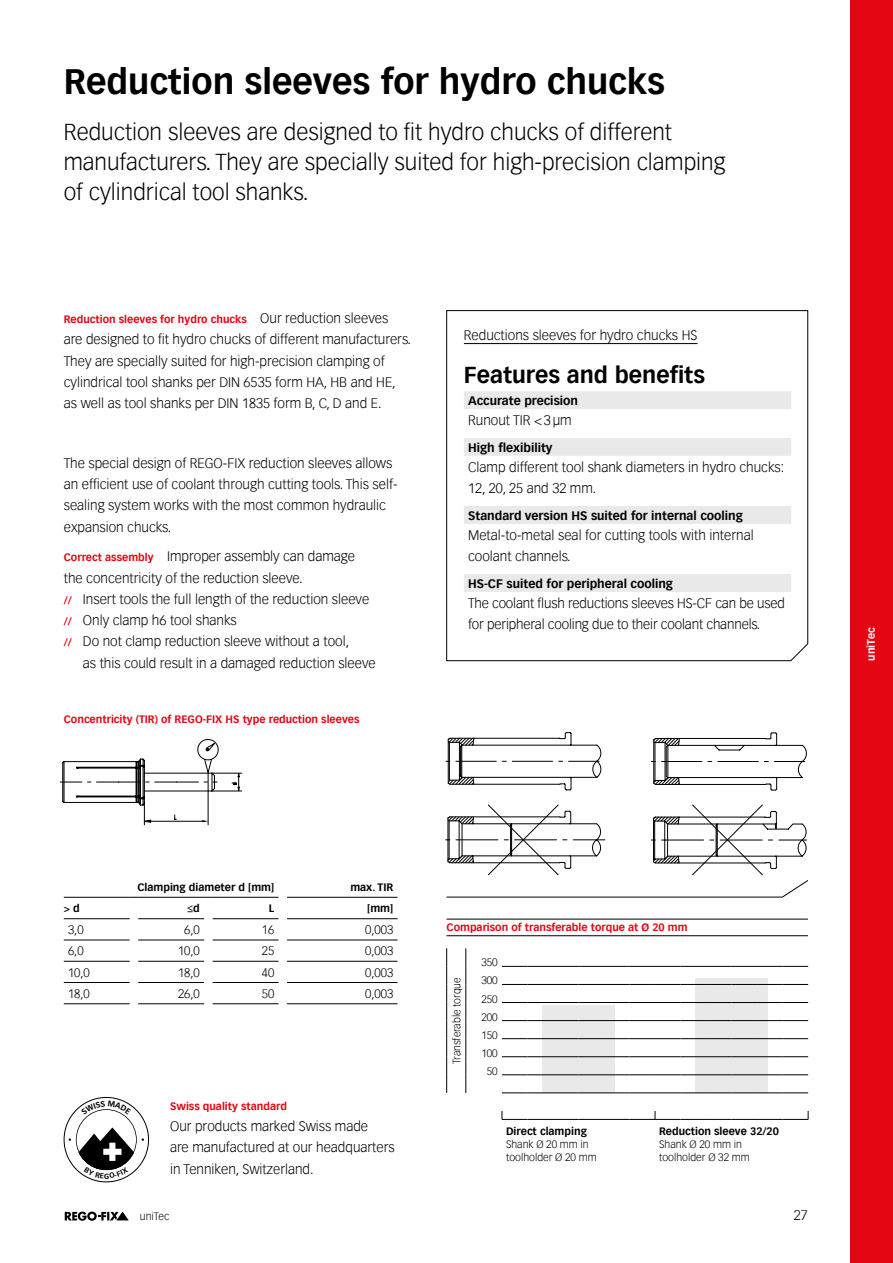
<style>
.page{position:relative;width:893px;height:1263px;background:#fff}
.page>*{position:absolute;margin:0;border:0;box-sizing:border-box;transform-origin:0 0}
.Headline_2{font:700 34.5px "Vectora Com";color:#000}
.Lead{font:300 22.5px/29.7px "Vectora Com";color:#000}
.Subline{font:700 22.5px "Vectora Com";color:#000}
.Gundtext_1spaltig{font:300 13.5px/21.3px "Vectora Com";color:#000}
.Bereich{font:300 13.5px "Vectora Com";color:#000}
.Info-Box_Titel{font:700 12px "Vectora Com";color:#000}
.Tabellentext{font:300 12px "Vectora Com";color:#000}
.Gundtext_1spaltig-2{font:700 10.5px "Vectora Com";color:#e30613}
.Bildberschreibung{font:300 10.5px/12.8px "Vectora Com";color:#000}
.Titel_Kopfzeile{font:700 10.5px "Vectora Com";color:#000}
.Titel_red{font:700 10.5px "Vectora Com";color:#e30613}
.Bildbeschreibung_mit_Einzug_1mm{font:300 10.5px "Vectora Com";color:#000}
.Bildbeschreibung_mit_Einzug_1mm-2{font:700 10.5px "Vectora Com";color:#000}
.t1{font:700 10.5px "Vectora Com";color:#fff}
.s1{font-weight:300;font-size:13.5px;color:#000}
.s2{font-weight:700;font-size:10.5px;color:#e30613}
</style>
<div class="page">
<div style="left:850px;top:0;width:43px;height:1263px;background:#e30613"></div>
<svg style="left:65px;top:1211px;width:64px;height:10px"></svg>
<hr style="left:212px;top:791px;width:30px;height:1px;background:#000">
<hr style="left:212px;top:773px;width:30px;height:1px;background:#000">
<div style="left:198px;top:739px;width:20px;height:21px;border:1px solid #000;border-radius:50%"></div>
<svg style="left:206px;top:741px;width:11px;height:10px"></svg>
<svg style="left:232px;top:773px;width:7px;height:18px"></svg>
<svg style="left:60px;top:758px;width:157px;height:67px"></svg>
<svg style="left:446px;top:732px;width:361px;height:59px"></svg>
<svg style="left:446px;top:804px;width:362px;height:93px"></svg>
<hr style="left:64px;top:961px;width:66px;height:1px;background:#000">
<hr style="left:138px;top:961px;width:66px;height:1px;background:#000">
<hr style="left:213px;top:961px;width:66px;height:1px;background:#000">
<hr style="left:287px;top:961px;width:111px;height:1px;background:#000">
<hr style="left:64px;top:982px;width:66px;height:1px;background:#000">
<hr style="left:138px;top:982px;width:66px;height:1px;background:#000">
<hr style="left:213px;top:982px;width:66px;height:1px;background:#000">
<hr style="left:287px;top:982px;width:111px;height:1px;background:#000">
<hr style="left:64px;top:1003px;width:66px;height:1px;background:#000">
<hr style="left:138px;top:1003px;width:66px;height:1px;background:#000">
<hr style="left:213px;top:1003px;width:66px;height:1px;background:#000">
<hr style="left:287px;top:1003px;width:111px;height:1px;background:#000">
<hr style="left:64px;top:918px;width:66px;height:1px;background:#000">
<hr style="left:138px;top:918px;width:66px;height:1px;background:#000">
<hr style="left:213px;top:918px;width:66px;height:1px;background:#000">
<hr style="left:287px;top:918px;width:111px;height:1px;background:#000">
<hr style="left:64px;top:940px;width:66px;height:1px;background:#000">
<hr style="left:138px;top:940px;width:66px;height:1px;background:#000">
<hr style="left:213px;top:940px;width:66px;height:1px;background:#000">
<hr style="left:287px;top:940px;width:111px;height:1px;background:#000">
<svg style="left:446px;top:310px;width:362px;height:351px"></svg>
<hr style="left:446px;top:919px;width:362px;height:1px;background:#000">
<hr style="left:446px;top:935px;width:362px;height:1px;background:#000">
<svg style="left:502px;top:1111px;width:307px;height:9px"></svg>
<svg style="left:502px;top:984px;width:306px;height:1px"></svg>
<svg style="left:502px;top:1002px;width:306px;height:1px"></svg>
<svg style="left:502px;top:1020px;width:306px;height:1px"></svg>
<svg style="left:502px;top:1038px;width:306px;height:1px"></svg>
<svg style="left:502px;top:1056px;width:306px;height:1px"></svg>
<svg style="left:502px;top:1074px;width:306px;height:1px"></svg>
<svg style="left:502px;top:1093px;width:306px;height:1px"></svg>
<svg style="left:502px;top:966px;width:306px;height:1px"></svg>
<svg style="left:446px;top:948px;width:1px;height:145px"></svg>
<svg style="left:466px;top:948px;width:1px;height:145px"></svg>
<div style="left:542px;top:1005px;width:72px;height:88px;background:#e9e9e9"></div>
<div style="left:695px;top:978px;width:72px;height:115px;background:#e9e9e9"></div>
<hr style="left:64px;top:897px;width:66px;height:1px;background:#000">
<hr style="left:138px;top:897px;width:66px;height:1px;background:#000">
<hr style="left:213px;top:897px;width:66px;height:1px;background:#000">
<hr style="left:287px;top:897px;width:111px;height:1px;background:#000">
<svg style="left:69px;top:1101px;width:75px;height:78px"></svg>
<p class="Headline_2" style="left:64px;top:60px;width:603px">Reduction sleeves for hydro chucks</p>
<p class="Lead" style="left:64px;top:117px;width:663px">Reduction sleeves are designed to fit hydro chucks of different manufacturers. They are specially suited for high-precision clamping of cylindrical tool shanks.</p>
<p class="Gundtext_1spaltig-2" style="left:64px;top:313px;width:326px">Reduction sleeves for hydro chucks <span class="s1">Our reduction sleeves</span></p>
<p class="Gundtext_1spaltig" style="left:64px;top:329px;width:349px">are designed to fit hydro chucks of different manufacturers.<br>They are specially suited for high-precision clamping of cylindrical tool shanks per DIN 6535 form HA, HB and HE, as well as tool shanks per DIN 1835 form B, C, D and E.</p>
<p class="Gundtext_1spaltig" style="left:64px;top:452px;width:335px">The special design of REGO-FIX reduction sleeves allows an efficient use of coolant through cutting tools. This self&shy;sealing system works with the most common hydraulic expansion chucks.</p>
<p class="Gundtext_1spaltig" style="left:64px;top:546px;width:293px"><span class="s2">Correct assembly</span> Improper assembly can damage the concentricity of the reduction sleeve.</p>
<p class="Gundtext_1spaltig" style="left:64px;top:588px;width:307px"><span class="s2">//</span> Insert tools the full length of the reduction sleeve</p>
<p class="Gundtext_1spaltig" style="left:64px;top:610px;width:174px"><span class="s2">//</span> Only clamp h6 tool shanks</p>
<p class="Gundtext_1spaltig" style="left:83px;top:631px;width:294px;text-indent:-19px"><span class="s2">//</span> Do not clamp reduction sleeve without a tool,<br>as this could result in a damaged reduction sleeve</p>
<p class="Gundtext_1spaltig-2" style="left:64px;top:713px;width:297px">Concentricity (TIR) of REGO-FIX HS type reduction sleeves</p>
<p class="Bereich" style="left:464px;top:327px;width:235px">Reductions sleeves for hydro chucks HS</p>
<p class="Subline" style="left:464px;top:361px;width:243px">Features and benefits</p>
<p class="Info-Box_Titel" style="left:468px;top:393px;width:111px">Accurate precision</p>
<p class="Gundtext_1spaltig" style="left:468px;top:410px;width:105px">Runout TIR &lt;3μm</p>
<p class="Info-Box_Titel" style="left:468px;top:440px;width:86px">High flexibility</p>
<p class="Gundtext_1spaltig" style="left:468px;top:457px;width:318px">Clamp different tool shank diameters in hydro chucks:<br>12, 20, 25 and 32 mm.</p>
<p class="Info-Box_Titel" style="left:468px;top:508px;width:276px">Standard version HS suited for internal cooling</p>
<p class="Gundtext_1spaltig" style="left:468px;top:525px;width:287px">Metal-to-metal seal for cutting tools with internal coolant channels.</p>
<p class="Info-Box_Titel" style="left:468px;top:576px;width:206px">HS-CF suited for peripheral cooling</p>
<p class="Gundtext_1spaltig" style="left:468px;top:593px;width:318px">The coolant flush reductions sleeves HS-CF can be used for peripheral cooling due to their coolant channels.</p>
<p class="t1" style="left:865px;top:661px;width:35px;rotate:-90deg">uniTec</p>
<p class="Titel_Kopfzeile" style="left:137px;top:880px;width:138px">Clamping diameter d [mm]</p>
<p class="Titel_Kopfzeile" style="left:350px;top:880px;width:44px">max. TIR</p>
<p class="Titel_Kopfzeile" style="left:64px;top:902px;width:18px">&gt; d</p>
<p class="Titel_Kopfzeile" style="left:187px;top:902px;width:14px">≤d</p>
<p class="Titel_Kopfzeile" style="left:269px;top:902px;width:7px">L</p>
<p class="Titel_Kopfzeile" style="left:367px;top:902px;width:28px">[mm]</p>
<p class="Tabellentext" style="left:68px;top:922px;width:17px">3,0</p>
<p class="Tabellentext" style="left:184px;top:922px;width:17px">6,0</p>
<p class="Tabellentext" style="left:262px;top:922px;width:14px">16</p>
<p class="Tabellentext" style="left:365px;top:922px;width:30px">0,003</p>
<p class="Tabellentext" style="left:68px;top:944px;width:17px">6,0</p>
<p class="Tabellentext" style="left:178px;top:944px;width:23px">10,0</p>
<p class="Tabellentext" style="left:262px;top:944px;width:14px">25</p>
<p class="Tabellentext" style="left:365px;top:944px;width:30px">0,003</p>
<p class="Tabellentext" style="left:68px;top:965px;width:23px">10,0</p>
<p class="Tabellentext" style="left:178px;top:965px;width:23px">18,0</p>
<p class="Tabellentext" style="left:262px;top:965px;width:14px">40</p>
<p class="Tabellentext" style="left:365px;top:965px;width:30px">0,003</p>
<p class="Tabellentext" style="left:68px;top:986px;width:23px">18,0</p>
<p class="Tabellentext" style="left:178px;top:986px;width:23px">26,0</p>
<p class="Tabellentext" style="left:262px;top:986px;width:14px">50</p>
<p class="Tabellentext" style="left:365px;top:986px;width:30px">0,003</p>
<p class="Gundtext_1spaltig-2" style="left:170px;top:1100px;width:118px">Swiss quality standard</p>
<p class="Gundtext_1spaltig" style="left:170px;top:1116px;width:226px">Our products marked Swiss made<br>are manufactured at our headquarters in Tenniken, Switzerland.</p>
<p class="Titel_red" style="left:446px;top:921px;width:243px">Comparison of transferable torque at Ø 20 mm</p>
<p class="Bildberschreibung" style="left:450px;top:1064px;width:88px;rotate:-90deg">Transferable torque</p>
<p class="Bildberschreibung" style="left:481px;top:956px;width:18px">350</p>
<p class="Bildberschreibung" style="left:481px;top:974px;width:18px">300</p>
<p class="Bildberschreibung" style="left:481px;top:992px;width:18px">250</p>
<p class="Bildberschreibung" style="left:481px;top:1010px;width:18px">200</p>
<p class="Bildberschreibung" style="left:481px;top:1028px;width:18px">150</p>
<p class="Bildberschreibung" style="left:481px;top:1047px;width:18px">100</p>
<p class="Bildberschreibung" style="left:487px;top:1065px;width:12px">50</p>
<p class="Bildbeschreibung_mit_Einzug_1mm-2" style="left:506px;top:1125px;width:82px">Direct clamping</p>
<p class="Bildbeschreibung_mit_Einzug_1mm" style="left:506px;top:1138px;width:84px">Shank Ø 20 mm in</p>
<p class="Bildbeschreibung_mit_Einzug_1mm" style="left:506px;top:1151px;width:92px">toolholder Ø 20 mm</p>
<p class="Titel_Kopfzeile" style="left:659px;top:1125px;width:121px">Reduction sleeve 32/20</p>
<p class="Bildberschreibung" style="left:659px;top:1138px;width:92px">Shank Ø 20 mm in toolholder Ø 32 mm</p>
<p class="Bildberschreibung" style="left:140px;top:1210px;width:31px">uniTec</p>
<p class="Gundtext_1spaltig" style="left:794px;top:1205px;width:16px">27</p>
</div>
